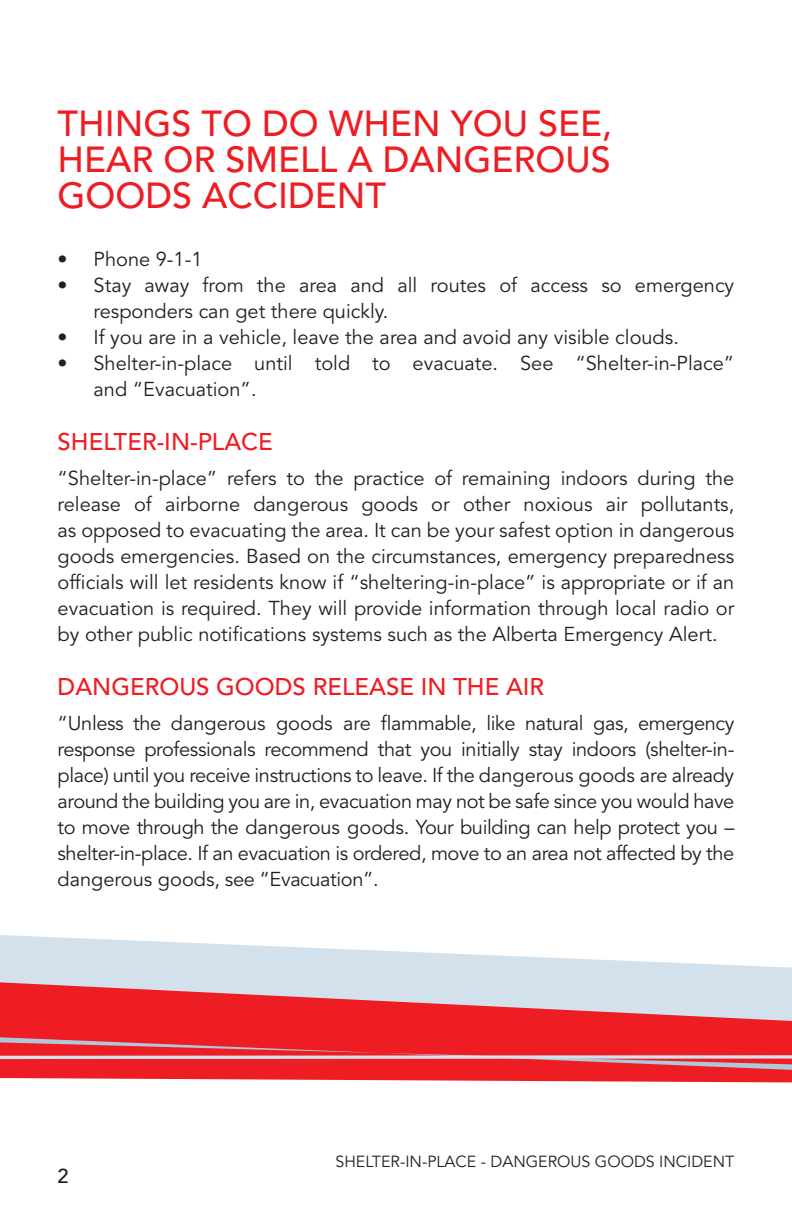
<style>
.page{position:relative;width:792px;height:1224px;background:#fff}
.page>*{position:absolute;margin:0;border:0;box-sizing:border-box;transform-origin:0 0}
.t1{font:500 36px/36px "Avenir LT Std";color:#ee1d23;text-align:justify}
.t2{font:500 24px "Avenir LT Std";color:#ee1d23}
.t3{font:20px/26px "Avenir LT Std";color:#231f20}
.t4{font:500 20px "Avenir LT Std";color:#231f20}
.t5{font:16px "Avenir LT Std";color:#231f20}
</style>
<div class="page">
<svg style="left:0;top:935px;width:792px;height:47px;fill:#d2e1eb"></svg>
<svg style="left:0;top:982px;width:792px;height:96px;background:#e55960"></svg>
<svg style="left:0;top:1078px;width:792px;height:5px"></svg>
<svg style="left:0;top:1037px;width:792px;height:33px;background:#e82b32"></svg>
<svg style="left:0;top:1055px;width:792px;height:4px;background:#d5c0c9"></svg>
<h1 class="t1" style="left:58px;top:107px;width:556px">THINGS TO DO WHEN YOU SEE, HEAR OR SMELL A DANGEROUS GOODS ACCIDENT</h1>
<p class="t3" style="left:58px;top:247px;width:146px">• Phone 9-1-1</p>
<p class="t3" style="left:93px;top:273px;width:642px;text-indent:-36px">• Stay away from the area and all routes of access so emergency responders can get there quickly.</p>
<p class="t3" style="left:57px;top:325px;width:623px">• If you are in a vehicle, leave the area and avoid any visible clouds.</p>
<p class="t3" style="left:94px;top:351px;width:642px;text-indent:-36px">• Shelter-in-place until told to evacuate. See “Shelter-in-Place” and “Evacuation”.</p>
<p class="t2" style="left:58px;top:428px;width:217px">SHELTER-IN-PLACE</p>
<p class="t3" style="left:58px;top:466px;width:678px;text-align:justify">“Shelter-in-place” refers to the practice of remaining indoors during the release of airborne dangerous goods or other noxious air pollutants, as opposed to evacuating the area. It can be your safest option in dangerous goods emergencies. Based on the circumstances, emergency preparedness officials will let residents know if “sheltering-in-place” is appropriate or if an evacuation is required. They will provide information through local radio or by other public notifications systems such as the Alberta Emergency Alert.</p>
<p class="t2" style="left:58px;top:673px;width:179px">DANGEROUS GOO</p>
<p class="t2" style="left:275px;top:673px;width:271px">DS RELEASE IN THE AIR</p>
<p class="t3" style="left:58px;top:711px;width:678px;text-align:justify">“Unless the dangerous goods are flammable, like natural gas, emergency response professionals recommend that you initially stay indoors (shelter-in&shy;place) until you receive instructions to leave. If the dangerous goods are already around the building you are in, evacuation may not be safe since you would have to move through the dangerous goods. Your building can help protect you – shelter-in-place. If an evacuation is ordered, move to an area not affected by the dangerous goods, see “Evacuation”.</p>
<p class="t4" style="left:58px;top:1164px;width:13px">2</p>
<p class="t5" style="left:335px;top:1153px;width:180px">Shelter-in-place - Dangero</p>
<p class="t5" style="left:571px;top:1153px;width:37px">us goods</p>
<p class="t5" style="left:659px;top:1153px;width:39px">Incident</p>
</div>
